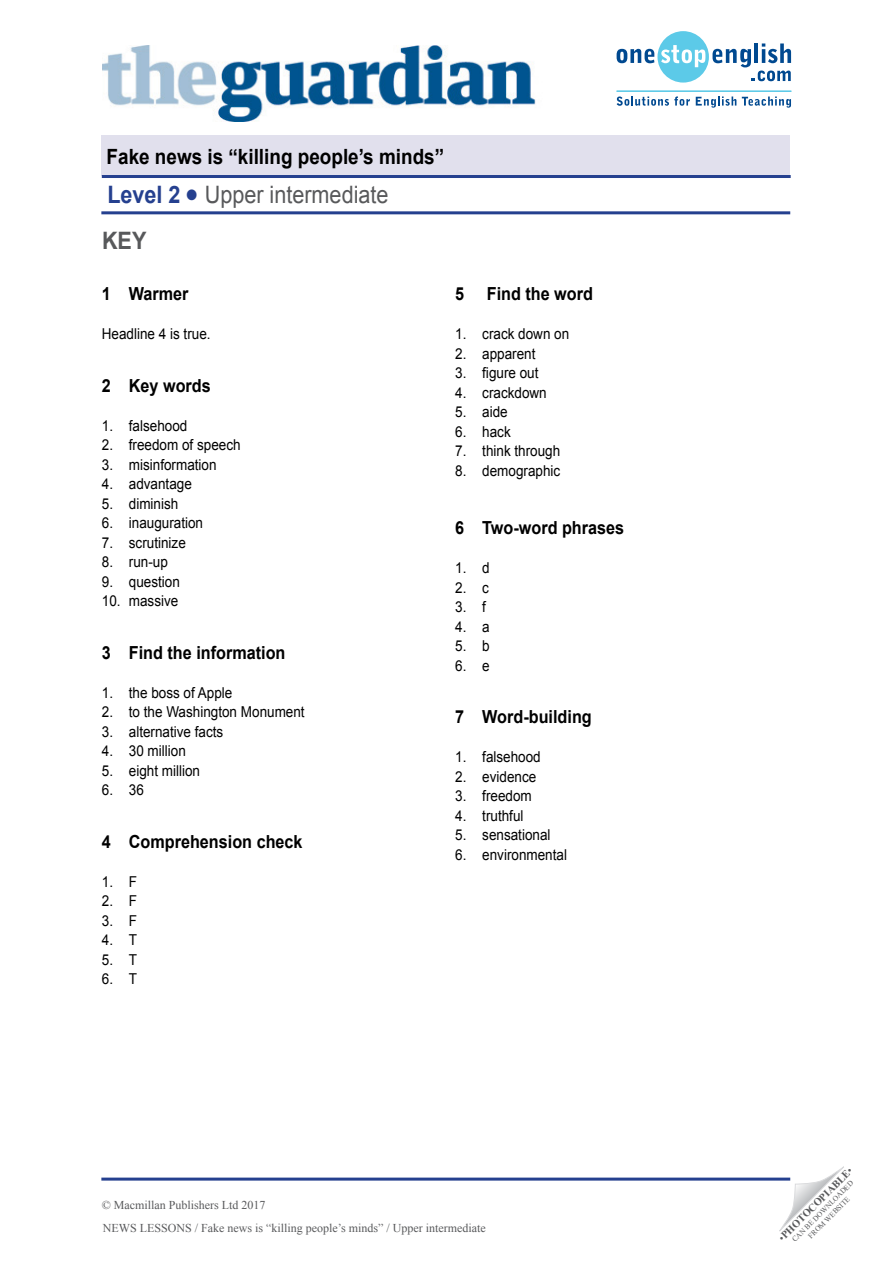
<style>
.page{position:relative;width:893px;height:1263px;background:#fff}
.page>*{position:absolute;margin:0;border:0;box-sizing:border-box;transform-origin:0 0}
.t1{font:24px/46.7px "Arial";color:#58595b;scale:.9 1}
.t2{font:700 21px "Arial";color:#000;scale:.9 1}
.body_text{font:700 18px "Arial";color:#000;scale:.9 1}
.body_text-2{font:15px "Arial";color:#000;scale:.9 1}
.t3{font:12px "Times New Roman";color:#58595b}
.t4{font:700 10.5px "Times New Roman";color:#58595b}
.t5{font:7.5px/9px "Times New Roman";color:#58595b;text-align:center}
.s1{font-weight:700;color:#25408f}
.s2{color:#25408f}
.s3{font-weight:700}
.s4{font-weight:400}
</style>
<div class="page">
<div style="left:101px;top:135px;width:689px;height:40px;background:#e1e0ed"></div>
<svg style="left:617px;top:31px;width:174px;height:52px"></svg>
<svg style="left:617px;top:97px;width:73px;height:9px"></svg>
<svg style="left:696px;top:97px;width:40px;height:11px"></svg>
<svg style="left:742px;top:97px;width:49px;height:11px"></svg>
<hr style="left:617px;top:91px;width:174px;height:1px;background:#5ccae8">
<svg style="left:779px;top:1167px;width:65px;height:64px"></svg>
<hr style="left:102px;top:175px;width:689px;height:3px;background:#25408f">
<hr style="left:101px;top:211px;width:689px;height:3px;background:#25408f">
<hr style="left:101px;top:1177px;width:689px;height:3px;background:#25408f">
<img style="left:102px;top:45px;width:434px;height:77px">
<h2 class="t2" style="left:107px;top:142px;width:377px">Fake news is “killing people’s minds”</h2>
<h1 class="t1" style="left:102px;top:171px;width:320px"><span class="s1">Level 2</span> <span class="s2">●</span> Upper intermediate<br><span class="s3">KEY</span></h1>
<p class="body_text" style="left:102px;top:282px;width:98px">1 Warmer</p>
<p class="body_text-2" style="left:102px;top:324px;width:122px">Headline 4 is true.</p>
<p class="body_text" style="left:102px;top:373px;width:123px">2 Key words</p>
<p class="body_text-2" style="left:102px;top:416px;width:97px">1. falsehood</p>
<p class="body_text-2" style="left:102px;top:435px;width:156px">2. freedom of speech</p>
<p class="body_text-2" style="left:102px;top:455px;width:129px">3. misinformation</p>
<p class="body_text-2" style="left:102px;top:474px;width:102px">4. advantage</p>
<p class="body_text-2" style="left:102px;top:494px;width:87px">5. diminish</p>
<p class="body_text-2" style="left:102px;top:513px;width:114px">6. inauguration</p>
<p class="body_text-2" style="left:102px;top:533px;width:95px">7. scrutinize</p>
<p class="body_text-2" style="left:102px;top:552px;width:75px">8. run-up</p>
<p class="body_text-2" style="left:102px;top:572px;width:88px">9. question</p>
<p class="body_text-2" style="left:102px;top:591px;width:87px">10. massive</p>
<p class="body_text" style="left:102px;top:640px;width:206px">3 Find the information</p>
<p class="body_text-2" style="left:102px;top:683px;width:147px">1. the boss of Apple</p>
<p class="body_text-2" style="left:102px;top:702px;width:227px">2. to the Washington Monument</p>
<p class="body_text-2" style="left:102px;top:722px;width:137px">3. alternative facts</p>
<p class="body_text-2" style="left:102px;top:741px;width:95px">4. 30 million</p>
<p class="body_text-2" style="left:102px;top:761px;width:111px">5. eight million</p>
<p class="body_text-2" style="left:102px;top:780px;width:48px">6. 36</p>
<p class="body_text" style="left:102px;top:829px;width:225px">4 Comprehension check</p>
<p class="body_text-2" style="left:102px;top:872px;width:41px">1. F</p>
<p class="body_text-2" style="left:102px;top:891px;width:41px">2. F</p>
<p class="body_text-2" style="left:102px;top:911px;width:41px">3. F</p>
<p class="body_text-2" style="left:102px;top:930px;width:41px">4. T</p>
<p class="body_text-2" style="left:102px;top:950px;width:41px">5. T</p>
<p class="body_text-2" style="left:102px;top:969px;width:41px">6. T</p>
<p class="body_text" style="left:455px;top:282px;width:12px">5</p>
<p class="body_text" style="left:487px;top:282px;width:120px">Find the word</p>
<p class="body_text-2" style="left:455px;top:324px;width:128px">1. crack down on</p>
<p class="body_text-2" style="left:455px;top:344px;width:91px">2. apparent</p>
<p class="body_text-2" style="left:455px;top:363px;width:94px">3. figure out</p>
<p class="body_text-2" style="left:455px;top:383px;width:103px">4. crackdown</p>
<p class="body_text-2" style="left:455px;top:402px;width:60px">5. aide</p>
<p class="body_text-2" style="left:455px;top:422px;width:63px">6. hack</p>
<p class="body_text-2" style="left:455px;top:441px;width:118px">7. think through</p>
<p class="body_text-2" style="left:455px;top:461px;width:118px">8. demographic</p>
<p class="body_text" style="left:455px;top:516px;width:189px">6 Two-word phrases</p>
<p class="body_text-2" style="left:455px;top:558px;width:40px">1. d</p>
<p class="body_text-2" style="left:455px;top:578px;width:39px">2. c</p>
<p class="body_text-2" style="left:455px;top:597px;width:36px">3. f</p>
<p class="body_text-2" style="left:455px;top:617px;width:40px">4. a</p>
<p class="body_text-2" style="left:455px;top:636px;width:40px">5. b</p>
<p class="body_text-2" style="left:455px;top:656px;width:40px">6. e</p>
<p class="body_text" style="left:455px;top:705px;width:153px">7 Word-building</p>
<p class="body_text-2" style="left:455px;top:747px;width:97px">1. falsehood</p>
<p class="body_text-2" style="left:455px;top:767px;width:92px">2. evidence</p>
<p class="body_text-2" style="left:455px;top:786px;width:87px">3. freedom</p>
<p class="body_text-2" style="left:455px;top:806px;width:77px">4. truthful</p>
<p class="body_text-2" style="left:455px;top:825px;width:107px">5. sensational</p>
<p class="body_text-2" style="left:455px;top:845px;width:126px">6. environmental</p>
<p class="t3" style="left:102px;top:1197px;width:165px">© Macmillan Publishers Ltd 2017</p>
<p class="t3" style="left:103px;top:1220px;width:384px">NEWS LESSONS / Fake news is “killing people’s minds” / Upper intermediate</p>
<p class="t4" style="left:775px;top:1234px;width:101px;rotate:-45deg"><span class="s4">•</span>PHOTOCOPIABLE<span class="s4">•</span></p>
<p class="t5" style="left:790px;top:1237px;width:85px;rotate:-45deg">CAN BE DOWNLOADED<br>FROM WEBSITE</p>
</div>
